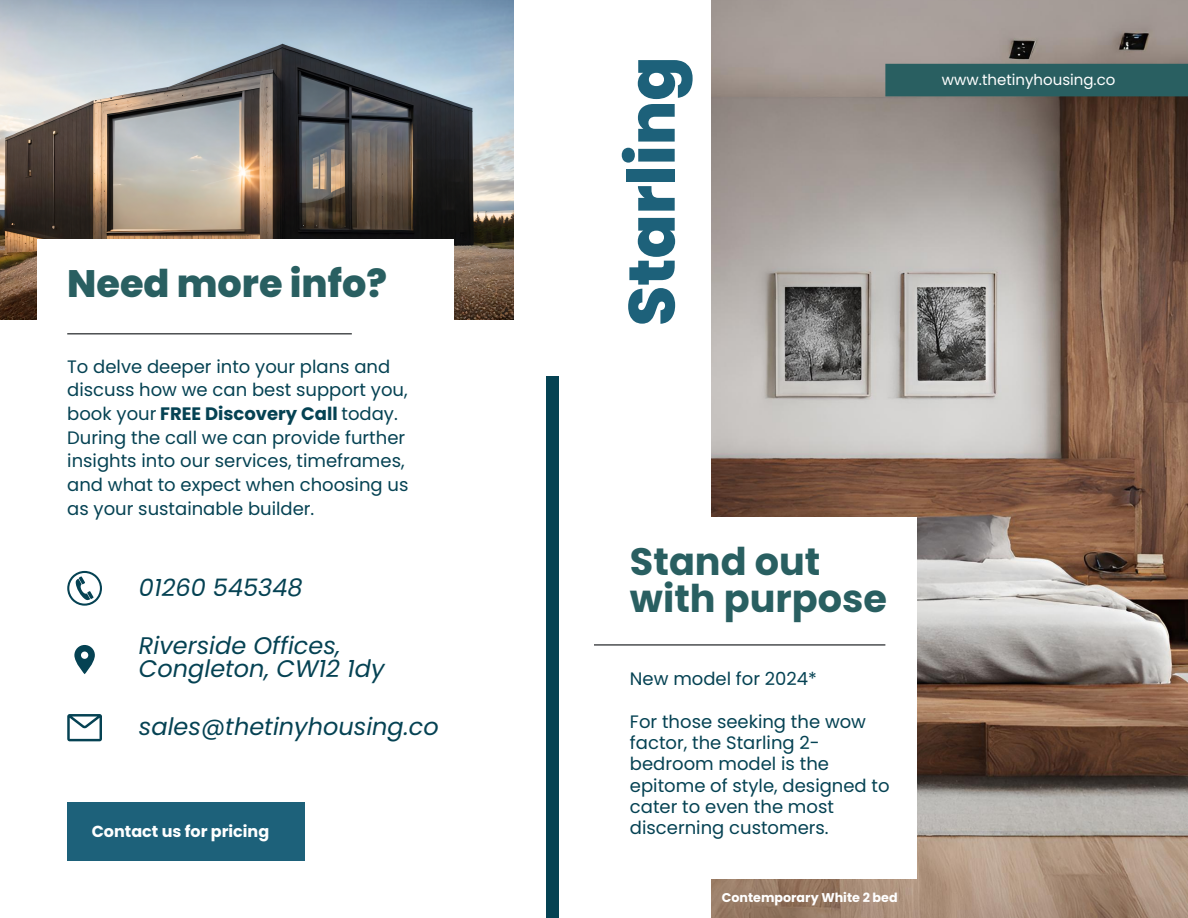
<style>
.page{position:relative;width:1188px;height:918px;background:#fff}
.page>*{position:absolute;margin:0;border:0;box-sizing:border-box;transform-origin:0 0}
.t1{font:800 64.95px "Poppins";color:#1d617a}
.t2{font:700 38.25px/37.2px "Poppins";color:#295f61}
.t3{font:800 38.25px "Poppins";color:#295f61}
.t4{font:italic 24px/23.7px "Poppins";color:#054253}
.t5{font:18px/23.7px "Poppins";color:#054253}
.t6{font:700 15.9px "Poppins";color:#fff}
.t7{font:15px "Poppins";color:#fff}
.t8{font:700 12.75px "Poppins";color:#fff}
.s1{font-weight:700}
</style>
<div class="page">
<img style="left:712px;top:0;width:476px;height:918px">
<img style="left:0;top:0;width:514px;height:320px">
<div style="left:630px;top:517px;width:287px;height:362px;background:#fff"></div>
<div style="left:546px;top:376px;width:13px;height:542px;background:#054253"></div>
<div style="left:67px;top:802px;width:238px;height:59px;background:#1d617a"></div>
<div style="left:37px;top:240px;width:416px;height:102px;background:#fff"></div>
<hr style="left:594px;top:644px;width:291px;height:1px;background:#101417">
<hr style="left:67px;top:333px;width:285px;height:1px;background:#101417">
<div style="left:885px;top:64px;width:303px;height:32px;background:#295f61"></div>
<svg style="left:67px;top:571px;width:35px;height:35px"></svg>
<svg style="left:74px;top:645px;width:21px;height:29px"></svg>
<svg style="left:67px;top:714px;width:35px;height:27px"></svg>
<h5 class="t3" style="left:67px;top:257px;width:321px">Need more info?</h5>
<p class="t5" style="left:67px;top:355px;width:343px">To delve deeper into your plans and discuss how we can best support you, book your <span class="s1">FREE Discovery Call</span> today.<br>During the call we can provide further insights into our services, timeframes, and what to expect when choosing us as your sustainable builder.</p>
<h3 class="t4" style="left:139px;top:575px;width:165px">01260 545348</h3>
<p class="t4" style="left:139px;top:633px;width:247px">Riverside Offices,<br>Congleton, CW12 1dy</p>
<h3 class="t4" style="left:139px;top:715px;width:301px">sales@thetinyhousing.co</h3>
<h1 class="t6" style="left:92px;top:820px;width:179px">Contact us for pricing</h1>
<h2 class="t1" style="left:606px;top:326px;width:271px;rotate:-90deg">Starling</h2>
<h6 class="t7" style="left:942px;top:69px;width:175px">www.thetinyhousing.co</h6>
<h4 class="t2" style="left:630px;top:543px;width:258px">Stand out with purpose</h4>
<p class="t5" style="left:630px;top:667px;width:189px">New model for 2024*</p>
<h3 class="t5" style="left:630px;top:711px;width:261px;line-height:21.3px">For those seeking the wow factor, the Starling 2- bedroom model is the epitome of style, designed to cater to even the most discerning customers.</h3>
<p class="t8" style="left:722px;top:889px;width:177px">Contemporary White 2 bed</p>
</div>
